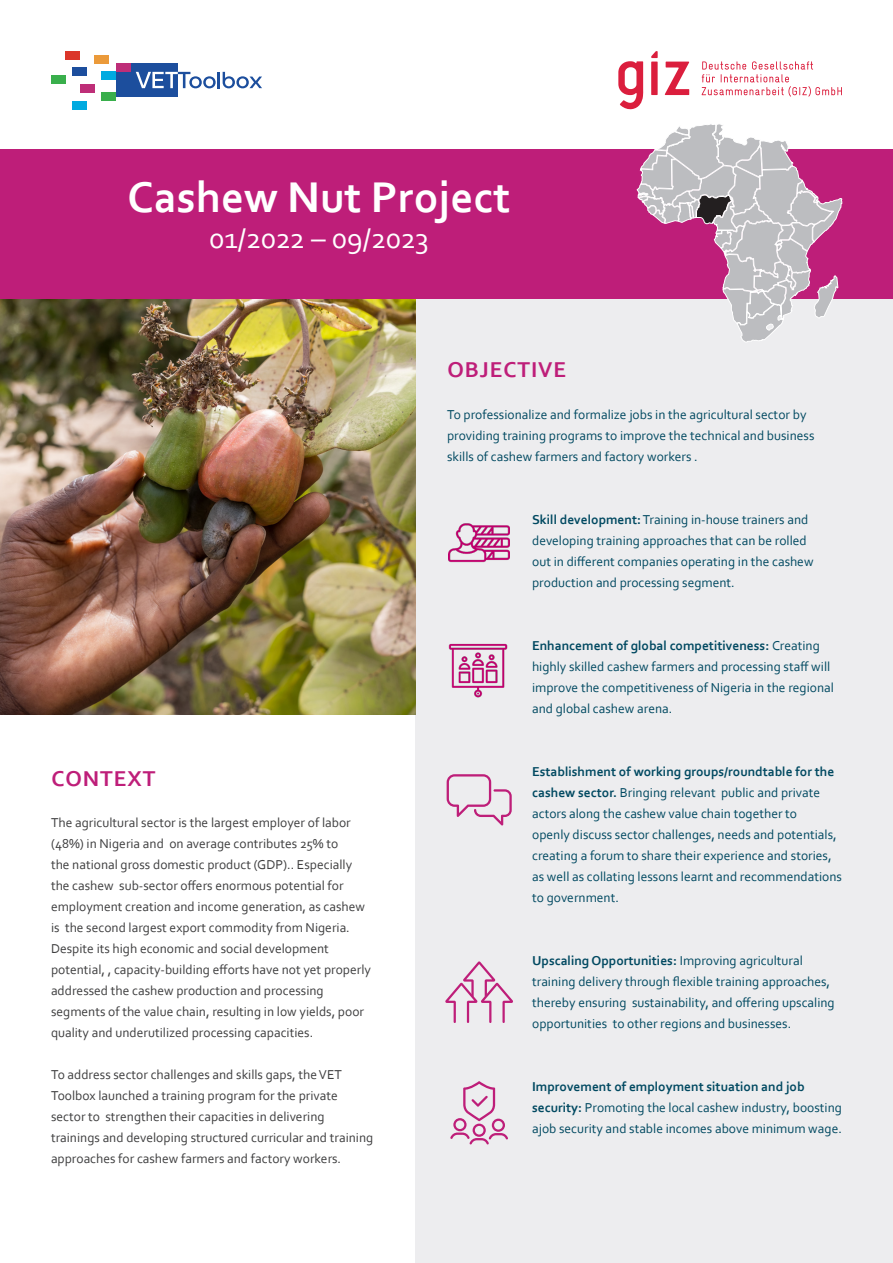
<style>
.page{position:relative;width:893px;height:1263px;background:#fff}
.page>*{position:absolute;margin:0;border:0;box-sizing:border-box;transform-origin:0 0}
.t1{font:700 45px "Corbel";color:#fff}
.t2{font:30px "Corbel";letter-spacing:-.02em;color:#fff}
.t3{font:700 22.5px "Corbel";letter-spacing:.04em;color:#be1e79}
.t4{font:13.5px/21px "Corbel";color:#014961}
.t5{font:13.5px/21px "Corbel";color:#3e3e3f}
.s1{font-weight:700}
</style>
<div class="page">
<div style="left:415px;top:283px;width:478px;height:980px;background:#ececee"></div>
<img style="left:0;top:298px;width:415px;height:416px">
<div style="left:0;top:149px;width:893px;height:149px;background:#be1e79"></div>
<div style="left:116px;top:63px;width:62px;height:33px;background:#1c4e9d"></div>
<div style="left:102px;top:72px;width:14px;height:8px;background:#00aae0"></div>
<div style="left:80px;top:84px;width:14px;height:8px;background:#be2e78"></div>
<div style="left:73px;top:68px;width:14px;height:8px;background:#1c4e9d"></div>
<div style="left:102px;top:92px;width:14px;height:9px;background:#39af4c"></div>
<div style="left:94px;top:55px;width:15px;height:8px;background:#eb9a3a"></div>
<div style="left:116px;top:63px;width:14px;height:9px;background:#be2e78"></div>
<div style="left:51px;top:76px;width:14px;height:8px;background:#39af4c"></div>
<div style="left:73px;top:101px;width:14px;height:8px;background:#00aae0"></div>
<div style="left:65px;top:51px;width:15px;height:8px;background:#db362a"></div>
<svg style="left:136px;top:72px;width:126px;height:16px"></svg>
<svg style="left:618px;top:61px;width:25px;height:48px"></svg>
<svg style="left:665px;top:62px;width:24px;height:33px"></svg>
<svg style="left:651px;top:51px;width:7px;height:44px"></svg>
<svg style="left:702px;top:61px;width:140px;height:36px"></svg>
<svg style="left:445px;top:961px;width:68px;height:62px"></svg>
<svg style="left:450px;top:1081px;width:58px;height:63px"></svg>
<svg style="left:447px;top:774px;width:65px;height:51px"></svg>
<svg style="left:637px;top:124px;width:205px;height:218px"></svg>
<img style="left:449px;top:523px;width:60px;height:40px">
<img style="left:448px;top:643px;width:60px;height:55px">
<p class="t1" style="left:127px;top:169px;width:384px">Cashew Nut Project</p>
<p class="t2" style="left:209px;top:219px;width:221px">01/2022 – 09/2023</p>
<p class="t3" style="left:447px;top:355px;width:120px">OBJECTIVE</p>
<p class="t4" style="left:447px;top:403px;width:369px">To professionalize and formalize jobs in the agricultural sector by providing training programs to improve the technical and business skills of cashew farmers and factory workers .</p>
<p class="t4" style="left:532px;top:508px;width:283px"><span class="s1">Skill development:</span> Training in-house trainers and developing training approaches that can be rolled out in different companies operating in the cashew production and processing segment.</p>
<p class="t3" style="left:51px;top:765px;width:106px">CONTEXT</p>
<p class="t5" style="left:51px;top:811px;width:321px">The agricultural sector is the largest employer of labor (48%) in Nigeria and on average contributes 25% to<br>the national gross domestic product (GDP).. Especially the cashew sub-sector offers enormous potential for employment creation and income generation, as cashew is the second largest export commodity from Nigeria.<br>Despite its high economic and social development potential, , capacity-building efforts have not yet properly addressed the cashew production and processing segments of the value chain, resulting in low yields, poor quality and underutilized processing capacities.</p>
<p class="t5" style="left:51px;top:1063px;width:324px">To address sector challenges and skills gaps, the VET Toolbox launched a training program for the private sector to strengthen their capacities in delivering trainings and developing structured curricular and training approaches for cashew farmers and factory workers.</p>
<p class="t4" style="left:532px;top:634px;width:303px"><span class="s1">Enhancement of global competitiveness:</span> Creating highly skilled cashew farmers and processing staff will improve the competitiveness of Nigeria in the regional and global cashew arena.</p>
<p class="t4" style="left:532px;top:760px;width:311px"><span class="s1">Establishment of working groups/roundtable for the cashew sector.</span> Bringing relevant public and private actors along the cashew value chain together to<br>openly discuss sector challenges, needs and potentials, creating a forum to share their experience and stories, as well as collating lessons learnt and recommendations to government.</p>
<p class="t4" style="left:532px;top:949px;width:304px"><span class="s1">Upscaling Opportunities:</span> Improving agricultural training delivery through flexible training approaches, thereby ensuring sustainability, and offering upscaling opportunities to other regions and businesses.</p>
<p class="t4" style="left:532px;top:1075px;width:311px"><span class="s1">Improvement of employment situation and job security:</span> Promoting the local cashew industry, boosting ajob security and stable incomes above minimum wage.</p>
</div>
